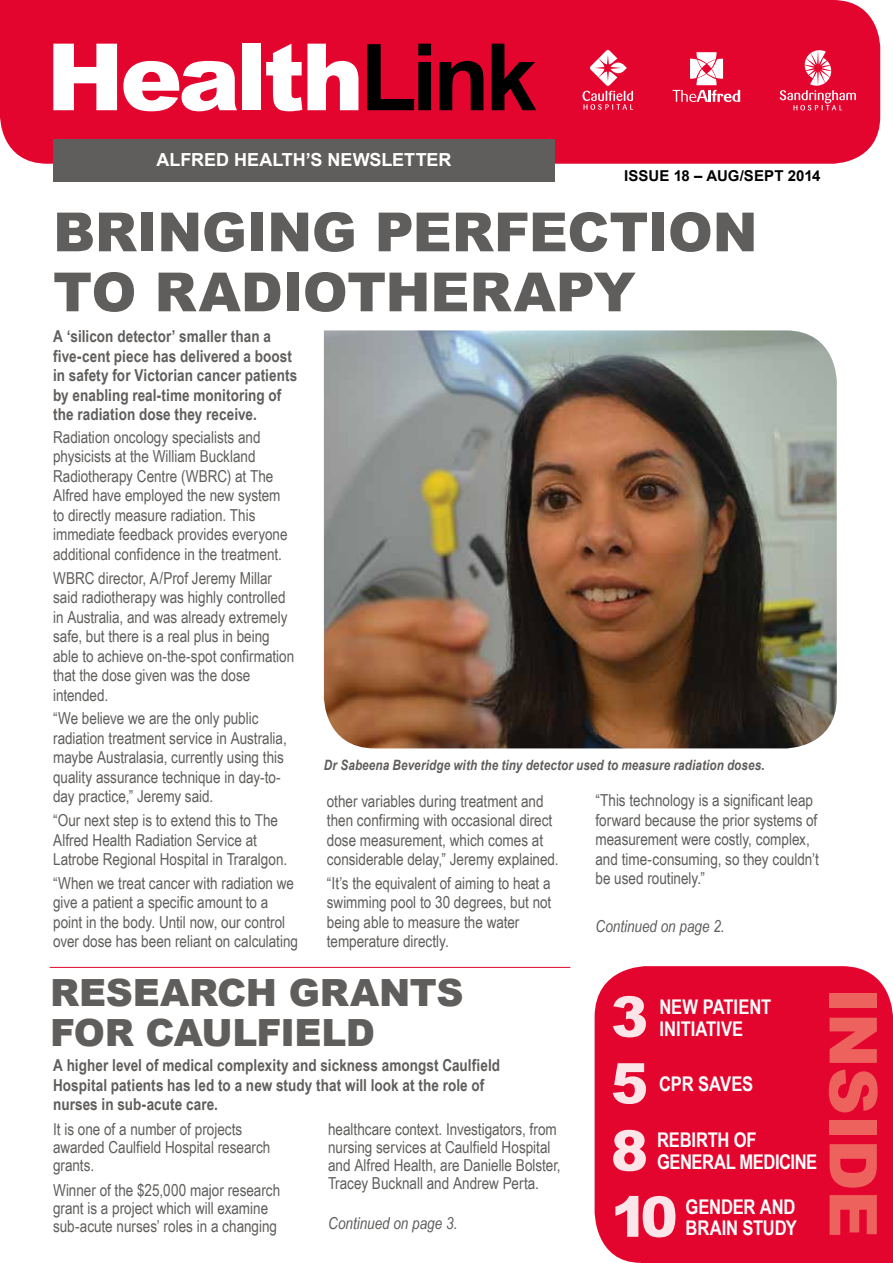
<style>
.page{position:relative;width:893px;height:1263px;background:#fff}
.page>*{position:absolute;margin:0;border:0;box-sizing:border-box;transform-origin:0 0}
.t1{font:900 93px "Arial";color:#fff}
.t2{font:900 66px "Arial";color:#ee625d}
.t3{font:900 56.1px "Arial";color:#fff}
.t4{font:900 54px/60px "Arial";letter-spacing:-.005em;color:#605e5c}
.t5{font:900 37.5px/40.5px "Arial";letter-spacing:-.01em;color:#605e5c}
.t6{font:700 20.25px/21.8px "Arial Narrow";letter-spacing:-.01em;color:#fff}
.t7{font:700 18px "Arial";color:#fff}
.t8{font:16.5px/19.5px "Arial Narrow";color:#605e5c}
.t9{font:700 16.5px/19.5px "Arial Narrow";letter-spacing:.005em;color:#605e5c}
.t10{font:italic 16.5px "Arial Narrow";color:#605e5c}
.t11{font:700 15px "Arial";letter-spacing:.005em;color:#000}
.t12{font:italic 700 14.25px "Arial Narrow";letter-spacing:.01em;color:#605e5c}
.s1{font-weight:700;color:#000}
</style>
<div class="page">
<div style="left:0;top:0;width:880px;height:164px;background:#e4052e"></div>
<div style="left:594px;top:966px;width:299px;height:297px;background:#e4052e"></div>
<div style="left:53px;top:140px;width:502px;height:42px;background:#605e5c"></div>
<img style="left:324px;top:330px;width:513px;height:418px">
<svg style="left:673px;top:52px;width:67px;height:50px"></svg>
<svg style="left:581px;top:51px;width:57px;height:65px"></svg>
<svg style="left:780px;top:50px;width:76px;height:60px"></svg>
<hr style="left:50px;top:967px;width:520px;height:1px;background:#e4052e">
<h1 class="t1" style="left:46px;top:25px;width:492px">HEALTH<span class="s1">Link</span></h1>
<p class="t7" style="left:156px;top:148px;width:297px">ALFRED HEALTH’S NEWSLETTER</p>
<p class="t11" style="left:624px;top:166px;width:198px">ISSUE 18 – AUG/SEPT 2014</p>
<h3 class="t4" style="left:53px;top:202px;width:706px">BRINGING PERFECTION<br>TO RADIOTHERAPY</h3>
<p class="t9" style="left:53px;top:327px;width:246px">A ‘silicon detector’ smaller than a five-cent piece has delivered a boost in safety for Victorian cancer patients by enabling real-time monitoring of the radiation dose they receive.</p>
<p class="t8" style="left:53px;top:427px;width:236px">Radiation oncology specialists and physicists at the William Buckland Radiotherapy Centre (WBRC) at The Alfred have employed the new system to directly measure radiation. This immediate feedback provides everyone additional confidence in the treatment.</p>
<p class="t8" style="left:53px;top:568px;width:243px">WBRC director, A/Prof Jeremy Millar said radiotherapy was highly controlled in Australia, and was already extremely safe, but there is a real plus in being able to achieve on-the-spot confirmation that the dose given was the dose intended.</p>
<p class="t8" style="left:53px;top:709px;width:235px">“We believe we are the only public radiation treatment service in Australia, maybe Australasia, currently using this quality assurance technique in day-to&shy;day practice,” Jeremy said.</p>
<p class="t8" style="left:53px;top:810px;width:235px">“Our next step is to extend this to The<br>Alfred Health Radiation Service at<br>Latrobe Regional Hospital in Traralgon.</p>
<p class="t8" style="left:53px;top:873px;width:246px">“When we treat cancer with radiation we give a patient a specific amount to a point in the body. Until now, our control over dose has been reliant on calculating</p>
<p class="t12" style="left:324px;top:756px;width:442px">Dr Sabeena Beveridge with the tiny detector used to measure radiation doses.</p>
<p class="t8" style="left:327px;top:791px;width:233px">other variables during treatment and then confirming with occasional direct dose measurement, which comes at considerable delay,” Jeremy explained.</p>
<p class="t8" style="left:327px;top:873px;width:226px">“It’s the equivalent of aiming to heat a swimming pool to 30 degrees, but not being able to measure the water temperature directly.</p>
<p class="t8" style="left:595px;top:791px;width:225px">“This technology is a significant leap forward because the prior systems of measurement were costly, complex, and time-consuming, so they couldn’t be used routinely.”</p>
<p class="t10" style="left:595px;top:917px;width:131px">Continued on page 2.</p>
<h3 class="t5" style="left:50px;top:972px;width:411px">RESEARCH GRANTS<br>FOR CAULFIELD</h3>
<p class="t9" style="left:53px;top:1055px;width:448px">A higher level of medical complexity and sickness amongst Caulfield<br>Hospital patients has led to a new study that will look at the role of nurses in sub-acute care.</p>
<p class="t8" style="left:53px;top:1120px;width:219px;line-height:18px">It is one of a number of projects awarded Caulfield Hospital research grants.</p>
<p class="t8" style="left:53px;top:1181px;width:229px;line-height:18px">Winner of the $25,000 major research grant is a project which will examine sub-acute nurses’ roles in a changing</p>
<p class="t8" style="left:328px;top:1120px;width:234px;line-height:18px">healthcare context. Investigators, from nursing services at Caulfield Hospital and Alfred Health, are Danielle Bolster, Tracey Bucknall and Andrew Perta.</p>
<p class="t10" style="left:328px;top:1214px;width:131px">Continued on page 3.</p>
<h3 class="t3" style="left:611px;top:985px;width:39px">3</h3>
<p class="t6" style="left:659px;top:996px;width:114px">NEW PATIENT<br>INITIATIVE</p>
<h3 class="t3" style="left:611px;top:1052px;width:39px">5</h3>
<p class="t6" style="left:659px;top:1073px;width:96px">CPR SAVES</p>
<h3 class="t3" style="left:611px;top:1119px;width:39px">8</h3>
<p class="t6" style="left:657px;top:1129px;width:162px">REBIRTH OF<br>GENERAL MEDICINE</p>
<h3 class="t3" style="left:611px;top:1185px;width:68px">10</h3>
<p class="t6" style="left:686px;top:1195px;width:113px">GENDER AND<br>BRAIN STUDY</p>
<h2 class="t2" style="left:890px;top:988px;width:243px;rotate:90deg">INSIDE</h2>
</div>
